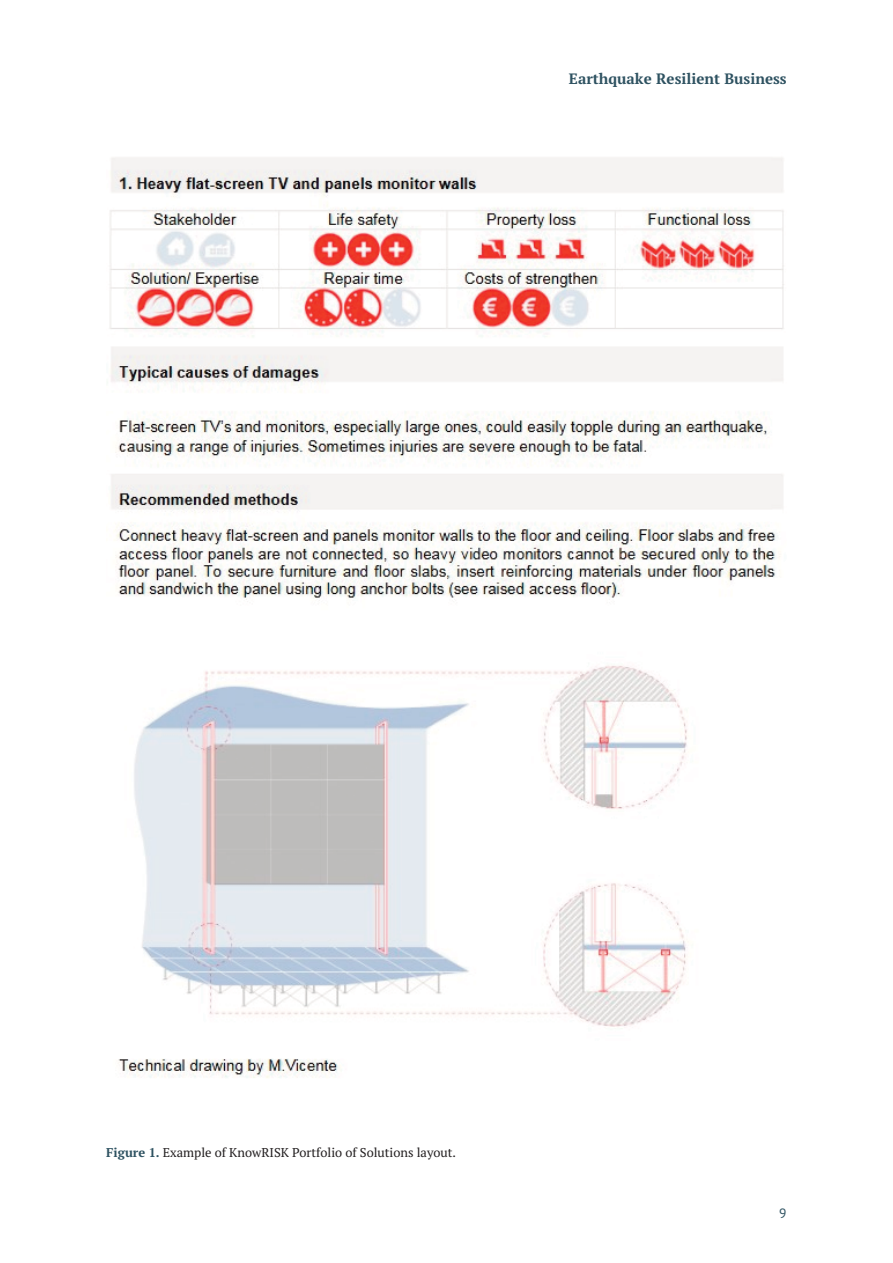
<style>
.page{position:relative;width:893px;height:1263px;background:#fff}
.page>*{position:absolute;margin:0;border:0;box-sizing:border-box;transform-origin:0 0}
.t1{font:700 15px "PT Serif";color:#2e5261}
.t2{font:13.5px "PT Sans";color:#2e5261}
.t3{font:12.75px "PT Serif";color:#231f20}
.s1{font-weight:700;color:#2e5261}
</style>
<div class="page">
<img style="left:109px;top:157px;width:675px;height:921px">
<p class="t1" style="left:569px;top:73px;width:219px">Earthquake Resilient Business</p>
<p class="t3" style="left:106px;top:1148px;width:351px"><span class="s1">Figure 1.</span> Example of KnowRISK Portfolio of Solutions layout.</p>
<p class="t2" style="left:779px;top:1209px;width:9px">9</p>
</div>
